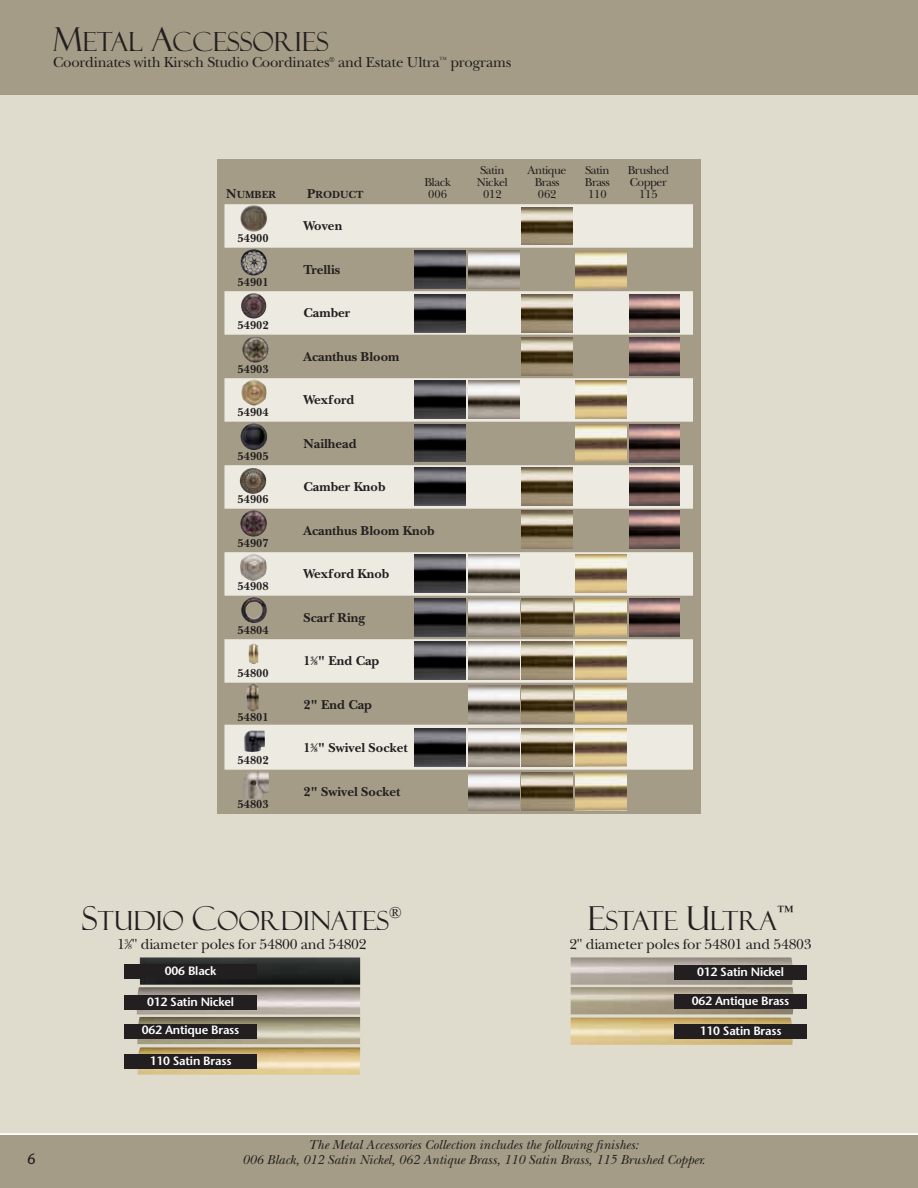
<style>
.page{position:relative;width:918px;height:1188px;background:#fff}
.page>*{position:absolute;margin:0;border:0;box-sizing:border-box;transform-origin:0 0}
.t1{font:26.4px "Felix Titling";color:#231f20}
.t2{font:15px "New Baskerville";letter-spacing:-.015em;color:#231f20}
.t3{font:15px "Stone Sans";color:#231f20}
.t4{font:700 13.5px "New Baskerville";color:#231f20}
.t5{font:italic 13.5px "New Baskerville";color:#231f20}
.t6{font:600 12px "Stone Sans";letter-spacing:-.015em;color:#fff}
.t7{font:700 12px "New Baskerville";color:#231f20}
.t8{font:12px "New Baskerville";letter-spacing:-.04em;color:#231f20}
.t9{font:700 10.8px "New Baskerville";color:#231f20}
.s1{font-size:33px}
.s2{font-size:13.5px}
.s3{font-size:6.75px}
.s4{font-size:7.5px}
</style>
<div class="page">
<div style="left:0;top:94px;width:918px;height:1040px;background:#e0dccd"></div>
<div style="left:0;top:0;width:918px;height:94px;background:#a49c86"></div>
<div style="left:0;top:1135px;width:918px;height:53px;background:#a49c86"></div>
<hr style="left:0;top:1133px;width:918px;height:2px;background:#fff">
<img style="left:140px;top:957px;width:220px;height:28px">
<div style="left:124px;top:964px;width:133px;height:15px;background:#231f20"></div>
<img style="left:137px;top:987px;width:223px;height:27px">
<div style="left:124px;top:996px;width:133px;height:14px;background:#231f20"></div>
<img style="left:137px;top:1017px;width:223px;height:27px">
<div style="left:124px;top:1024px;width:133px;height:14px;background:#231f20"></div>
<img style="left:137px;top:1047px;width:223px;height:28px">
<div style="left:124px;top:1054px;width:133px;height:15px;background:#231f20"></div>
<img style="left:571px;top:958px;width:222px;height:27px">
<div style="left:674px;top:966px;width:133px;height:14px;background:#231f20"></div>
<img style="left:571px;top:987px;width:223px;height:27px">
<div style="left:674px;top:994px;width:133px;height:14px;background:#231f20"></div>
<img style="left:571px;top:1018px;width:222px;height:27px">
<div style="left:674px;top:1024px;width:133px;height:15px;background:#231f20"></div>
<div style="left:217px;top:160px;width:484px;height:654px;background:#a49c86"></div>
<div style="left:224px;top:204px;width:469px;height:44px;background:#edeae1"></div>
<div style="left:224px;top:291px;width:469px;height:44px;background:#edeae1"></div>
<div style="left:224px;top:378px;width:469px;height:44px;background:#edeae1"></div>
<div style="left:224px;top:465px;width:469px;height:44px;background:#edeae1"></div>
<div style="left:224px;top:552px;width:469px;height:44px;background:#edeae1"></div>
<div style="left:224px;top:639px;width:469px;height:44px;background:#edeae1"></div>
<div style="left:224px;top:725px;width:469px;height:45px;background:#edeae1"></div>
<img style="left:240px;top:510px;width:27px;height:27px">
<img style="left:240px;top:553px;width:27px;height:28px">
<img style="left:241px;top:597px;width:26px;height:26px">
<img style="left:249px;top:644px;width:9px;height:20px">
<img style="left:522px;top:207px;width:51px;height:38px">
<img style="left:415px;top:251px;width:51px;height:38px">
<img style="left:468px;top:251px;width:51px;height:38px">
<img style="left:575px;top:251px;width:51px;height:38px">
<img style="left:522px;top:294px;width:51px;height:38px">
<img style="left:629px;top:337px;width:51px;height:38px">
<img style="left:415px;top:294px;width:51px;height:38px">
<img style="left:522px;top:338px;width:51px;height:37px">
<img style="left:415px;top:381px;width:51px;height:38px">
<img style="left:575px;top:381px;width:51px;height:38px">
<img style="left:415px;top:424px;width:51px;height:38px">
<img style="left:575px;top:424px;width:51px;height:38px">
<img style="left:629px;top:424px;width:51px;height:38px">
<img style="left:415px;top:598px;width:51px;height:38px">
<img style="left:468px;top:598px;width:51px;height:38px">
<img style="left:576px;top:598px;width:50px;height:38px">
<img style="left:629px;top:598px;width:51px;height:38px">
<img style="left:415px;top:467px;width:51px;height:38px">
<img style="left:522px;top:467px;width:51px;height:38px">
<img style="left:522px;top:598px;width:51px;height:38px">
<img style="left:522px;top:511px;width:51px;height:38px">
<img style="left:629px;top:511px;width:51px;height:38px">
<img style="left:629px;top:467px;width:51px;height:38px">
<img style="left:468px;top:555px;width:51px;height:37px">
<img style="left:415px;top:555px;width:51px;height:37px">
<img style="left:575px;top:555px;width:51px;height:37px">
<img style="left:415px;top:642px;width:51px;height:38px">
<img style="left:522px;top:642px;width:51px;height:38px">
<img style="left:575px;top:642px;width:51px;height:38px">
<img style="left:468px;top:642px;width:51px;height:38px">
<img style="left:468px;top:686px;width:51px;height:38px">
<img style="left:522px;top:686px;width:51px;height:38px">
<img style="left:575px;top:686px;width:51px;height:38px">
<img style="left:468px;top:381px;width:51px;height:38px">
<img style="left:242px;top:337px;width:27px;height:26px">
<img style="left:240px;top:205px;width:27px;height:27px">
<img style="left:240px;top:249px;width:27px;height:27px">
<img style="left:241px;top:379px;width:26px;height:27px">
<img style="left:240px;top:423px;width:27px;height:27px">
<img style="left:240px;top:468px;width:27px;height:26px">
<img style="left:241px;top:293px;width:26px;height:25px">
<img style="left:629px;top:294px;width:51px;height:38px">
<img style="left:247px;top:683px;width:12px;height:28px">
<img style="left:244px;top:730px;width:21px;height:22px">
<img style="left:243px;top:772px;width:26px;height:27px">
<img style="left:415px;top:728px;width:51px;height:38px">
<img style="left:522px;top:728px;width:51px;height:38px">
<img style="left:576px;top:728px;width:50px;height:38px">
<img style="left:468px;top:728px;width:51px;height:38px">
<img style="left:468px;top:772px;width:51px;height:38px">
<img style="left:522px;top:772px;width:51px;height:38px">
<img style="left:576px;top:772px;width:50px;height:38px">
<h1 class="t1" style="left:53px;top:26px;width:277px"><span class="s1">M</span>ETAL <span class="s1">A</span>CCESSORIES</h1>
<p class="t2" style="left:53px;top:53px;width:459px">Coordinates with Kirsch Studio Coordinates<sup>®</sup> and Estate Ultra<sup>™</sup> programs</p>
<p class="t8" style="left:480px;top:163px;width:26px">Satin</p>
<p class="t8" style="left:528px;top:163px;width:40px">Antique</p>
<p class="t8" style="left:585px;top:163px;width:26px">Satin</p>
<p class="t8" style="left:628px;top:163px;width:43px">Brushed</p>
<p class="t8" style="left:424px;top:175px;width:28px">Black</p>
<p class="t8" style="left:477px;top:175px;width:33px">Nickel</p>
<p class="t8" style="left:535px;top:175px;width:26px">Brass</p>
<p class="t8" style="left:585px;top:175px;width:26px">Brass</p>
<p class="t8" style="left:630px;top:175px;width:39px">Copper</p>
<p class="t9" style="left:226px;top:188px;width:51px"><span class="s2">N</span>UMBER</p>
<p class="t9" style="left:307px;top:188px;width:58px"><span class="s2">P</span>RODUCT</p>
<p class="t8" style="left:428px;top:187px;width:20px">006</p>
<p class="t8" style="left:483px;top:187px;width:20px">012</p>
<p class="t8" style="left:538px;top:187px;width:20px">062</p>
<p class="t8" style="left:588px;top:187px;width:20px">110</p>
<p class="t8" style="left:639px;top:187px;width:20px">115</p>
<p class="t7" style="left:238px;top:231px;width:33px">54900</p>
<p class="t4" style="left:303px;top:218px;width:40px">Woven</p>
<p class="t7" style="left:238px;top:275px;width:33px">54901</p>
<p class="t7" style="left:238px;top:318px;width:33px">54902</p>
<p class="t7" style="left:238px;top:362px;width:33px">54903</p>
<p class="t7" style="left:238px;top:405px;width:33px">54904</p>
<p class="t7" style="left:238px;top:449px;width:33px">54905</p>
<p class="t7" style="left:238px;top:492px;width:33px">54906</p>
<p class="t7" style="left:238px;top:536px;width:33px">54907</p>
<p class="t7" style="left:238px;top:579px;width:33px">54908</p>
<p class="t7" style="left:238px;top:623px;width:33px">54804</p>
<p class="t7" style="left:238px;top:666px;width:33px">54800</p>
<p class="t7" style="left:238px;top:710px;width:33px">54801</p>
<p class="t7" style="left:238px;top:753px;width:33px">54802</p>
<p class="t7" style="left:238px;top:797px;width:33px">54803</p>
<p class="t4" style="left:303px;top:262px;width:38px">Trellis</p>
<p class="t4" style="left:303px;top:305px;width:48px">Camber</p>
<p class="t4" style="left:303px;top:349px;width:98px">Acanthus Bloom</p>
<p class="t4" style="left:303px;top:392px;width:52px">Wexford</p>
<p class="t4" style="left:303px;top:436px;width:55px">Nailhead</p>
<p class="t4" style="left:303px;top:479px;width:84px">Camber Knob</p>
<p class="t4" style="left:303px;top:523px;width:133px">Acanthus Bloom Knob</p>
<p class="t4" style="left:303px;top:566px;width:88px">Wexford Knob</p>
<p class="t4" style="left:303px;top:610px;width:63px">Scarf Ring</p>
<p class="t4" style="left:303px;top:653px;width:78px">1<sup>3</sup>⁄<span class="s3">8</span>" End Cap</p>
<p class="t4" style="left:303px;top:697px;width:70px">2" End Cap</p>
<p class="t4" style="left:303px;top:740px;width:106px">1<sup>3</sup>⁄<span class="s3">8</span>" Swivel Socket</p>
<p class="t4" style="left:303px;top:784px;width:99px">2" Swivel Socket</p>
<h1 class="t1" style="left:82px;top:905px;width:321px"><span class="s1">S</span>TUDIO <span class="s1">C</span>OORDINATES<sup>®</sup></h1>
<p class="t2" style="left:117px;top:935px;width:251px">1<sup>3</sup>⁄<span class="s4">8</span>" diameter poles for 54800 and 54802</p>
<p class="t6" style="left:165px;top:963px;width:53px">006 Black</p>
<p class="t6" style="left:147px;top:994px;width:88px">012 Satin Nickel</p>
<p class="t6" style="left:142px;top:1023px;width:99px">062 Antique Brass</p>
<p class="t6" style="left:150px;top:1053px;width:83px">110 Satin Brass</p>
<h1 class="t1" style="left:587px;top:905px;width:208px"><span class="s1">E</span>STATE <span class="s1">U</span>LTRA<sup>™</sup></h1>
<p class="t2" style="left:569px;top:935px;width:244px">2" diameter poles for 54801 and 54803</p>
<p class="t6" style="left:697px;top:965px;width:88px">012 Satin Nickel</p>
<p class="t6" style="left:692px;top:993px;width:99px">062 Antique Brass</p>
<p class="t6" style="left:700px;top:1023px;width:83px">110 Satin Brass</p>
<p class="t5" style="left:309px;top:1137px;width:332px">The Metal Accessories Collection includes the following finishes:</p>
<p class="t3" style="left:27px;top:1150px;width:10px">6</p>
<p class="t5" style="left:242px;top:1152px;width:465px">006 Black, 012 Satin Nickel, 062 Antique Brass, 110 Satin Brass, 115 Brushed Copper.</p>
</div>
